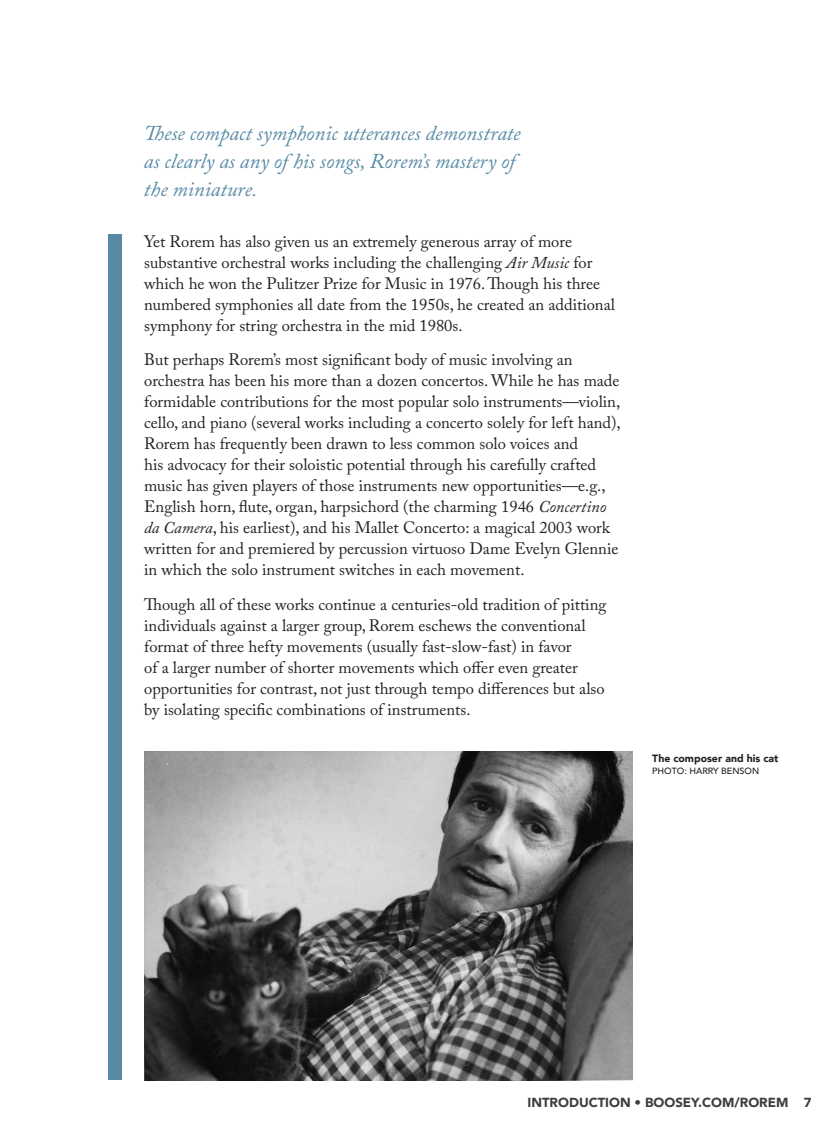
<style>
.page{position:relative;width:837px;height:1134px;background:#fff}
.page>*{position:absolute;margin:0;border:0;box-sizing:border-box;transform-origin:0 0}
.Pull_quote{font:italic 21px/28.5px "Adobe Caslon Pro";color:#588aa6}
.Section_Intro_text{font:16.5px/21px "Adobe Caslon Pro";color:#231f20}
.page_numbers_right{font:900 13.2px "Avenir";color:#3e3e3f}
.photo_caption{font:900 10.5px "Avenir";color:#231f20}
.photo_caption-2{font:500 9px "Avenir";color:#231f20}
.s1{font-style:italic}
</style>
<div class="page">
<img style="left:145px;top:752px;width:488px;height:328px">
<div style="left:108px;top:235px;width:14px;height:845px;background:#588aa6"></div>
<p class="Pull_quote" style="left:144px;top:118px;width:378px">These compact symphonic utterances demonstrate as clearly as any of his songs, Rorem’s mastery of the miniature.</p>
<p class="Section_Intro_text" style="left:144px;top:231px;width:472px">Yet Rorem has also given us an extremely generous array of more substantive orchestral works including the challenging <span class="s1">Air Music</span> for which he won the Pulitzer Prize for Music in 1976. Though his three numbered symphonies all date from the 1950s, he created an additional symphony for string orchestra in the mid 1980s.</p>
<p class="Section_Intro_text" style="left:144px;top:349px;width:478px">But perhaps Rorem’s most significant body of music involving an orchestra has been his more than a dozen concertos. While he has made formidable contributions for the most popular solo instruments—violin, cello, and piano (several works including a concerto solely for left hand), Rorem has frequently been drawn to less common solo voices and<br>his advocacy for their soloistic potential through his carefully crafted music has given players of those instruments new opportunities—e.g., English horn, flute, organ, harpsichord (the charming 1946 <span class="s1">Concertino da Camera</span>, his earliest), and his Mallet Concerto: a magical 2003 work written for and premiered by percussion virtuoso Dame Evelyn Glennie in which the solo instrument switches in each movement.</p>
<p class="Section_Intro_text" style="left:144px;top:594px;width:464px">Though all of these works continue a centuries-old tradition of pitting individuals against a larger group, Rorem eschews the conventional format of three hefty movements (usually fast-slow-fast) in favor<br>of a larger number of shorter movements which offer even greater opportunities for contrast, not just through tempo differences but also by isolating specific combinations of instruments.</p>
<p class="photo_caption" style="left:652px;top:750px;width:128px">The composer and his cat</p>
<p class="photo_caption-2" style="left:652px;top:764px;width:108px">PHOTO: HARRY BENSON</p>
<p class="page_numbers_right" style="left:528px;top:1091px;width:286px">INTRODUCTION • BOOSEY.COM/ROREM 7</p>
</div>
